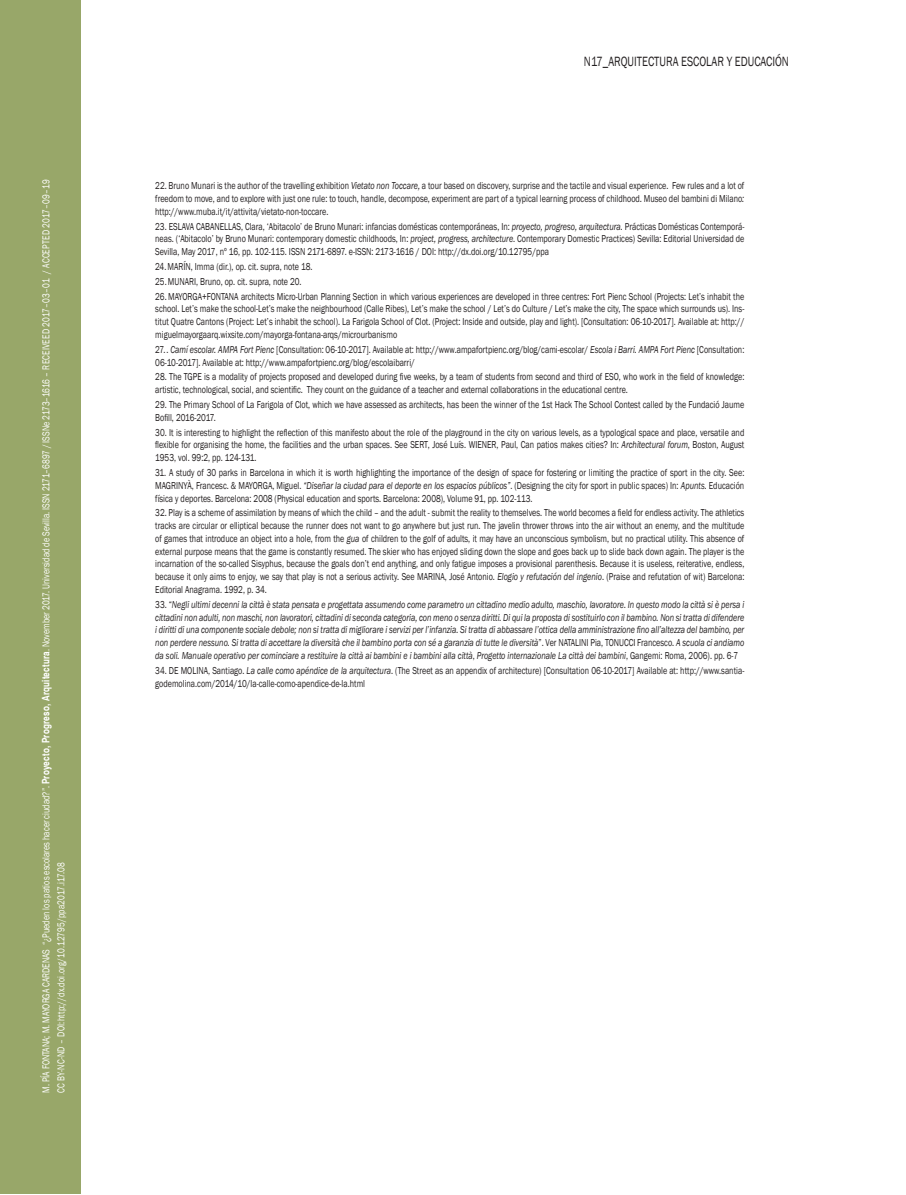
<style>
.page{position:relative;width:906px;height:1195px;background:#fff}
.page>*{position:absolute;margin:0;border:0;box-sizing:border-box;transform-origin:0 0}
.t1{font:13.8px "Franklin Gothic";color:#231f20;scale:.78 1}
.t2{font:10.35px/12.8px "Franklin Gothic";color:#231f20;text-align:justify;scale:.78 1}
.t3{font:italic 10.35px/12.8px "Franklin Gothic";color:#231f20;text-align:justify;scale:.78 1}
.t4{font:10.35px/15px "Franklin Gothic";color:#fff;scale:.78 1}
.s1{font-family:"Swiss 721 BT";font-weight:700}
.s2{font-style:italic}
.s3{font-style:normal}
</style>
<div class="page">
<div style="left:1px;top:1px;width:80px;height:1193px;background:#98a769"></div>
<h1 class="t1" style="left:584px;top:53px;width:264px">N17_ARQUITECTURA ESCOLAR Y EDUCACIÓN</h1>
<p class="t4" style="left:39px;top:1093px;width:1173px;rotate:-90deg">M. PÍA FONTANA; M. MAYORGA CARDENAS “¿Pueden los patios escolares hacer ciudad?”. <span class="s1">Proyecto, Progreso, Arquitectura</span>. November 2017. Universidad de Sevilla. ISSN 2171–6897 / ISSNe 2173–1616 – RECEIVEED 2017–03–01 / ACCEPTED 2017–09–19<br>CC BY-NC-ND – DOI:http://dx.doi.org/10.12795/ppa2017.i17.08</p>
<p class="t2" style="left:155px;top:180px;width:757px">22. Bruno Munari is the author of the travelling exhibition <span class="s2">Vietato non Toccare,</span> a tour based on discovery, surprise and the tactile and visual experience. Few rules and a lot of freedom to move, and to explore with just one rule: to touch, handle, decompose, experiment are part of a typical learning process of childhood<span class="s2">.</span> Museo del bambini di Milano<span class="s2">: </span>http://www.muba.it/it/attivita/vietato-non-toccare.</p>
<p class="t2" style="left:155px;top:220px;width:757px">23. ESLAVA CABANELLAS, Clara, ‘Abitacolo’ de Bruno Munari: infancias domésticas contemporáneas, In: <span class="s2">proyecto, progreso, arquitectura.</span> Prácticas Domésticas Contemporá&shy;neas. (‘Abitacolo’ by Bruno Munari: contemporary domestic childhoods, In: <span class="s2">project, progress, architecture</span>. Contemporary Domestic Practices) Sevilla: Editorial Universidad de Sevilla, May 2017, nº 16, pp. 102-115. ISSN 2171-6897. e-ISSN: 2173-1616 / DOI: http://dx.doi.org/10.12795/ppa</p>
<p class="t2" style="left:155px;top:260px;width:203px">24. MARÍN, Imma (dir.), op. cit. supra, note 18.</p>
<p class="t2" style="left:155px;top:275px;width:189px">25. MUNARI, Bruno, op. cit. supra, note 20.</p>
<p class="t2" style="left:155px;top:290px;width:757px">26. MAYORGA+FONTANA architects Micro-Urban Planning Section in which various experiences are developed in three centres: Fort Pienc School (Projects: Let’s inhabit the school. Let’s make the school-Let’s make the neighbourhood (Calle Ribes), Let’s make the school / Let’s do Culture / Let’s make the city, The space which surrounds us). Ins&shy;titut Quatre Cantons (Project: Let’s inhabit the school). La Farigola School of Clot. (Project: Inside and outside, play and light). [Consultation: 06-10-2017]. Available at: http:// miguelmayorgaarq.wixsite.com/mayorga-fontana-arqs/microurbanismo</p>
<p class="t2" style="left:155px;top:343px;width:757px">27. . <span class="s2">Camí escolar. AMPA Fort Pienc</span> [Consultation: 06-10-2017]. Available at: http://www.ampafortpienc.org/blog/cami-escolar/ <span class="s2">Escola i Barri. AMPA Fort Pienc</span> [Consultation:<br>06-10-2017]. Available at: http://www.ampafortpienc.org/blog/escolaibarri/</p>
<p class="t2" style="left:155px;top:371px;width:757px">28. The TGPE is a modality of projects proposed and developed during five weeks, by a team of students from second and third of ESO, who work in the field of knowledge: artistic, technological, social, and scientific. They count on the guidance of a teacher and external collaborations in the educational centre.</p>
<p class="t2" style="left:155px;top:398px;width:757px">29. The Primary School of La Farigola of Clot, which we have assessed as architects, has been the winner of the 1st Hack The School Contest called by the Fundació Jaume<br>Bofill, 2016-2017.</p>
<p class="t2" style="left:155px;top:426px;width:757px">30. It is interesting to highlight the reflection of this manifesto about the role of the playground in the city on various levels, as a typological space and place, versatile and flexible for organising the home, the facilities and the urban spaces. See SERT, José Luís. WIENER, Paul, Can patios makes cities? In: <span class="s2">Architectural forum</span>, Boston, August 1953, vol. 99:2, pp. 124-131.</p>
<p class="t2" style="left:155px;top:466px;width:757px">31. A study of 30 parks in Barcelona in which it is worth highlighting the importance of the design of space for fostering or limiting the practice of sport in the city. See:<br>MAGRINYÀ, Francesc. &amp; MAYORGA, Miguel. <span class="s2">“Diseñar la ciudad para el deporte en los espacios públicos”</span>. (Designing the city for sport in public spaces) In: <span class="s2">Apunts.</span> Educació n física y deportes. Barcelona: 2008 (Physical education and sports. Barcelona: 2008), Volume 91, pp. 102-113.</p>
<p class="t2" style="left:155px;top:507px;width:757px">32. Play is a scheme of assimilation by means of which the child – and the adult - submit the reality to themselves. The world becomes a field for endless activity. The athletics tracks are circular or elliptical because the runner does not want to go anywhere but just run. The javelin thrower throws into the air without an enemy, and the multitude of games that introduce an object into a hole, from the <span class="s2">gua</span> of children to the golf of adults, it may have an unconscious symbolism, but no practical utility. This absence of external purpose means that the game is constantly resumed. The skier who has enjoyed sliding down the slope and goes back up to slide back down again. The player is the incarnation of the so-called Sisyphus, because the goals don’t end anything, and only fatigue imposes a provisional parenthesis. Because it is useless, reiterative, endless, because it only aims to enjoy, we say that play is not a serious activity. See MARINA, José Antonio. <span class="s2">Elogio y refutación del ingenio</span>. (Praise and refutation of wit) Barcelona:<br>Editorial Anagrama. 1992, p. 34.</p>
<p class="t3" style="left:155px;top:598px;width:757px"><span class="s3">33. “</span>Negli ultimi decenni la città è stata pensata e progettata assumendo come parametro un cittadino medio adulto, maschio, lavoratore. In questo modo la città si è persa i cittadini non adulti, non maschi, non lavoratori, cittadini di seconda categoria, con meno o senza diritti. Di qui la proposta di sostituirlo con il bambino. Non si tratta di difendere i diritti di una componente sociale debole; non si tratta di migliorare i servizi per l’infanzia. Si tratta di abbassare l’ottica della amministrazione fino all’altezza del bambino, per non perdere nessuno. Si tratta di accettare la diversità che il bambino porta con sé a garanzia di tutte le diversità <span class="s3">”. Ver NATALINI Pia, TONUCCI Francesco.</span> A scuola ci andiamo da soli. Manuale operativo per cominciare a restituire la città ai bambini e i bambini alla città<span class="s3">,</span> Progetto internazionale La città dei bambini<span class="s3">, Gangemi: Roma, 2006). pp. 6-7</span></p>
<p class="t2" style="left:155px;top:664px;width:756px">34. DE MOLINA, Santiago. <span class="s2">La calle como apéndice de la arquitectura</span>. (The Street as an appendix of architecture) [Consultation 06-10-2017] Available at: http://www.santia&shy;godemolina.com/2014/10/la-calle-como-apendice-de-la.html</p>
</div>
